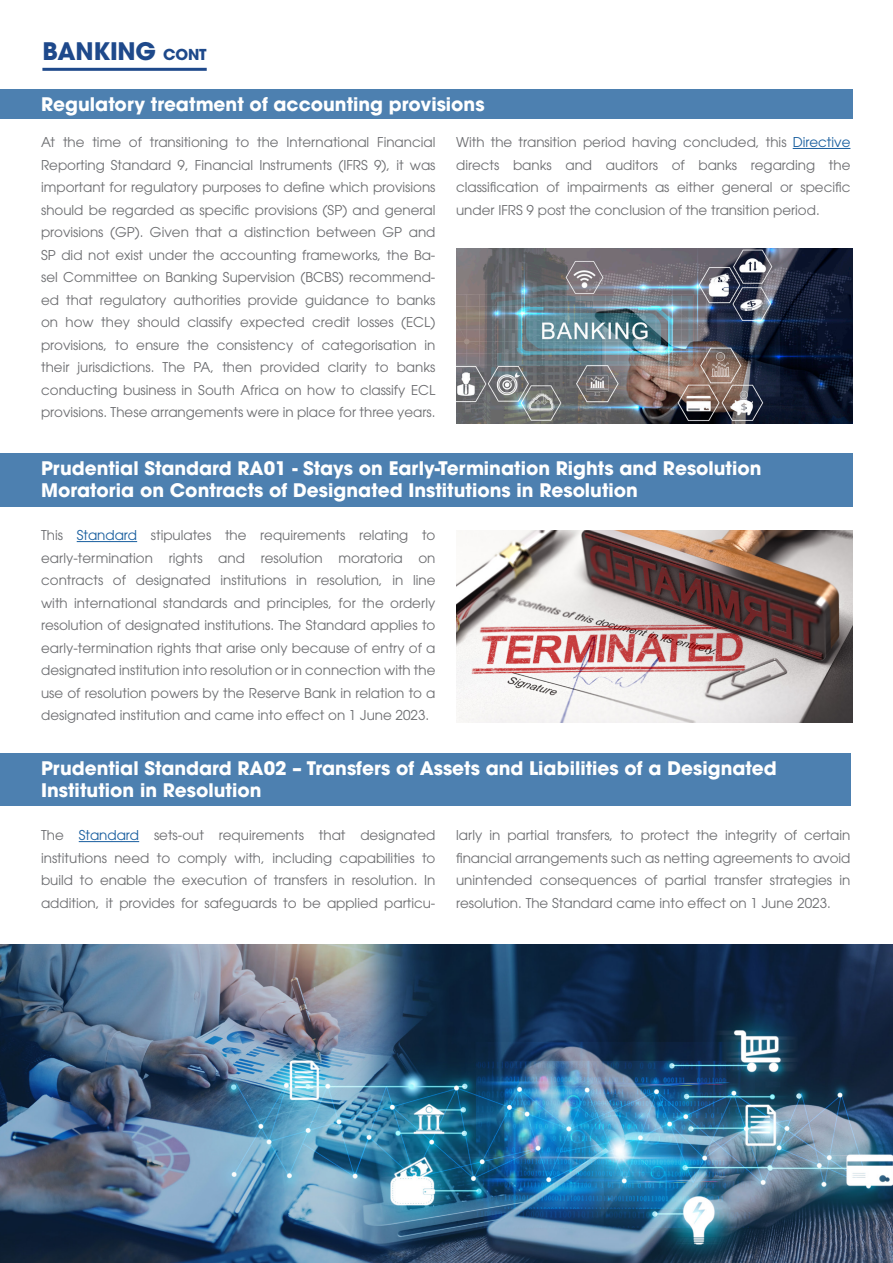
<style>
.page{position:relative;width:893px;height:1263px;background:#fff}
.page>*{position:absolute;margin:0;border:0;box-sizing:border-box;transform-origin:0 0}
.Body_Copy_-_Grey{font:700 24px "ITC Avant Garde Pro";letter-spacing:-.01em;color:#1e498b}
.t1{font:700 18.6px/22.4px "ITC Avant Garde Pro";color:#fff}
.t2{font:13.5px/22.5px "ITC Avant Garde Pro";color:#6c6d70;text-align:justify}
.s1{font-size:15px}
.s2{color:#175d9e}
</style>
<div class="page">
<img style="left:0;top:944px;width:893px;height:319px">
<hr style="left:42px;top:68px;width:165px;height:3px;background:#1e498b">
<div style="left:0;top:453px;width:852px;height:54px;background:#4d80b0"></div>
<img style="left:456px;top:530px;width:396px;height:193px">
<hr style="left:793px;top:148px;width:57px;height:1px;background:#175d9e">
<div style="left:0;top:90px;width:852px;height:29px;background:#4d80b0"></div>
<hr style="left:77px;top:541px;width:60px;height:1px;background:#175d9e">
<hr style="left:79px;top:841px;width:60px;height:1px;background:#175d9e">
<div style="left:0;top:753px;width:850px;height:53px;background:#4d80b0"></div>
<img style="left:456px;top:249px;width:396px;height:174px">
<p class="Body_Copy_-_Grey" style="left:42px;top:35px;width:166px">BANKING <span class="s1">CONT</span></p>
<p class="t1" style="left:41px;top:93px;width:445px">Regulatory treatment of accounting provisions</p>
<p class="t2" style="left:41px;top:131px;width:396px">At the time of transitioning to the International Financial Reporting Standard 9, Financial Instruments (IFRS 9), it was important for regulatory purposes to define which provisions should be regarded as specific provisions (SP) and general provisions (GP). Given that a distinction between GP and SP did not exist under the accounting frameworks, the Ba&shy;sel Committee on Banking Supervision (BCBS) recommend&shy;ed that regulatory authorities provide guidance to banks on how they should classify expected credit losses (ECL) provisions, to ensure the consistency of categorisation in their jurisdictions. The PA, then provided clarity to banks conducting business in South Africa on how to classify ECL provisions. These arrangements were in place for three years.</p>
<p class="t2" style="left:456px;top:131px;width:396px">With the transition period having concluded, this <span class="s2">Directive </span>directs banks and auditors of banks regarding the classification of impairments as either general or specific under IFRS 9 post the conclusion of the transition period.</p>
<p class="t1" style="left:41px;top:456px;width:722px">Prudential Standard RA01 - Stays on Early-Termination Rights and Resolution<br>Moratoria on Contracts of Designated Institutions in Resolution</p>
<p class="t2" style="left:41px;top:524px;width:396px">This <span class="s2">Standard</span> stipulates the requirements relating to early-termination rights and resolution moratoria on contracts of designated institutions in resolution, in line with international standards and principles, for the orderly resolution of designated institutions. The Standard applies to early-termination rights that arise only because of entry of a designated institution into resolution or in connection with the use of resolution powers by the Reserve Bank in relation to a designated institution and came into effect on 1 June 2023.</p>
<p class="t1" style="left:41px;top:756px;width:737px">Prudential Standard RA02 – Transfers of Assets and Liabilities of a Designated<br>Institution in Resolution</p>
<p class="t2" style="left:41px;top:824px;width:396px">The <span class="s2">Standard</span> sets-out requirements that designated institutions need to comply with, including capabilities to build to enable the execution of transfers in resolution. In addition, it provides for safeguards to be applied particu-</p>
<p class="t2" style="left:456px;top:824px;width:396px">larly in partial transfers, to protect the integrity of certain financial arrangements such as netting agreements to avoid unintended consequences of partial transfer strategies in resolution. The Standard came into effect on 1 June 2023.</p>
</div>
